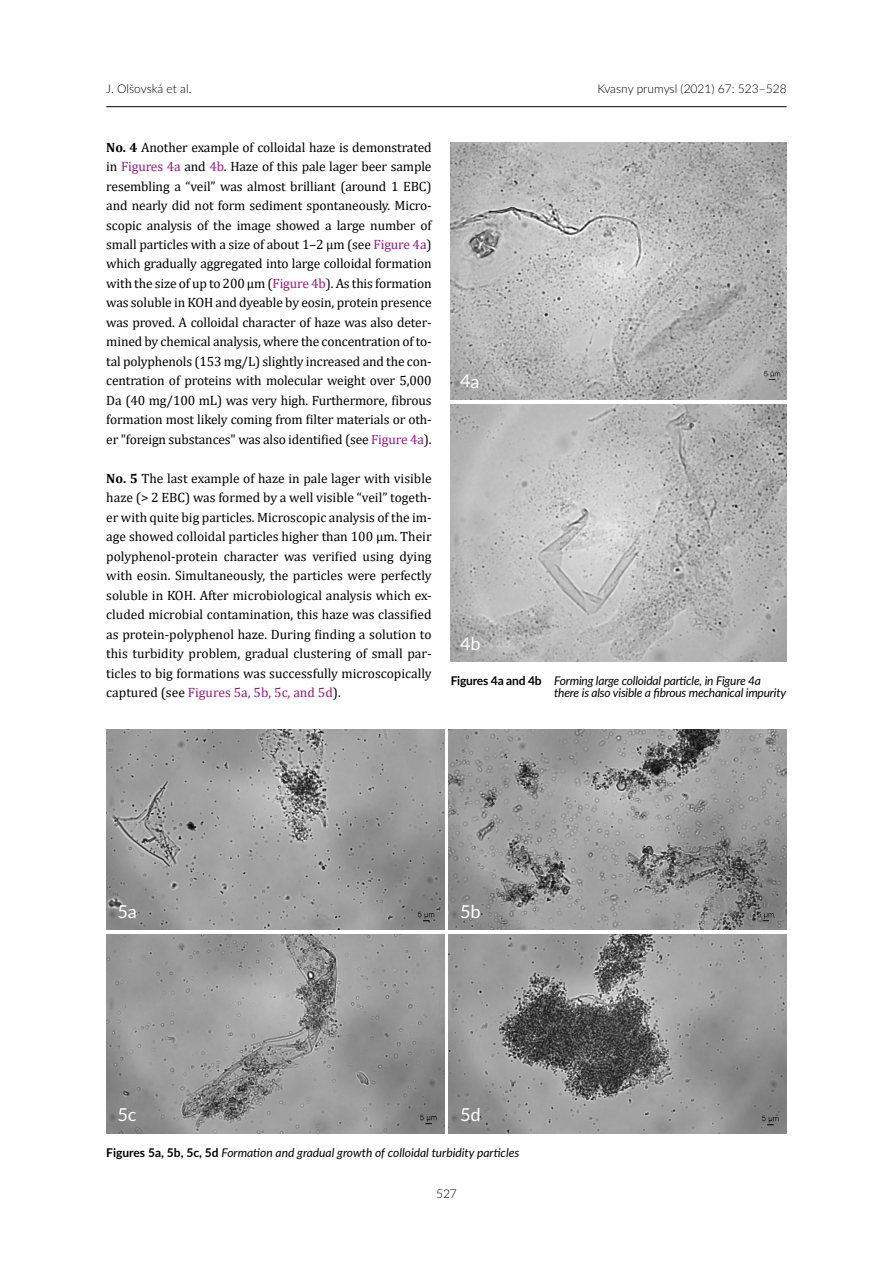
<style>
.page{position:relative;width:893px;height:1263px;background:#fff}
.page>*{position:absolute;margin:0;border:0;box-sizing:border-box;transform-origin:0 0}
.t1{font:13.5px/19.5px "Cambria";letter-spacing:-.01em;color:#000;text-align:justify}
.t2{font:italic 12px/12px "Lato";letter-spacing:-.015em;color:#000}
.t3{font:300 12px "Lato";color:#000}
.s1{font-weight:700}
.s2{color:#951b81}
.s3{font-weight:700;font-style:normal}
</style>
<div class="page">
<hr style="left:106px;top:106px;width:681px;height:1px;background:#000">
<img style="left:451px;top:142px;width:336px;height:258px">
<img style="left:451px;top:404px;width:336px;height:257px">
<img style="left:106px;top:730px;width:338px;height:200px">
<img style="left:449px;top:730px;width:337px;height:200px">
<img style="left:106px;top:934px;width:338px;height:200px">
<img style="left:449px;top:934px;width:338px;height:200px">
<svg style="left:119px;top:1108px;width:17px;height:13px"></svg>
<svg style="left:461px;top:1108px;width:19px;height:13px"></svg>
<svg style="left:119px;top:905px;width:17px;height:14px"></svg>
<svg style="left:461px;top:905px;width:19px;height:14px"></svg>
<svg style="left:460px;top:374px;width:18px;height:14px"></svg>
<svg style="left:460px;top:637px;width:20px;height:14px"></svg>
<p class="t3" style="left:106px;top:80px;width:87px">J. Olšovská et al.</p>
<p class="t3" style="left:597px;top:80px;width:191px">Kvasny prumysl (2021) 67: 523–528</p>
<p class="t1" style="left:106px;top:137px;width:327px"><span class="s1">No. 4</span> Another example of colloidal haze is demonstrated in <span class="s2">Figures 4a</span> and <span class="s2">4b</span>. Haze of this pale lager beer sample resembling a “veil” was almost brilliant (around 1 EBC) and nearly did not form sediment spontaneously. Micro&shy;scopic analysis of the image showed a large number of small particles with a size of about 1–2 µm (see <span class="s2">Figure 4a</span>) which gradually aggregated into large colloidal formation with the size of up to 200 µm (<span class="s2">Figure 4b</span>). As this formation was soluble in KOH and dyeable by eosin, protein presence was proved. A colloidal character of haze was also deter&shy;mined by chemical analysis, where the concentration of to&shy;tal polyphenols (153 mg/L) slightly increased and the con&shy;centration of proteins with molecular weight over 5,000<br>Da (40 mg/100 mL) was very high. Furthermore, fibrous formation most likely coming from filter materials or oth&shy;er "foreign substances" was also identified (see <span class="s2">Figure 4a</span>).</p>
<p class="t1" style="left:106px;top:469px;width:327px"><span class="s1">No. 5</span> The last example of haze in pale lager with visible haze (&gt; 2 EBC) was formed by a well visible “veil” togeth&shy;er with quite big particles. Microscopic analysis of the im&shy;age showed colloidal particles higher than 100 µm. Their polyphenol-protein character was verified using dying with eosin. Simultaneously, the particles were perfectly soluble in KOH. After microbiological analysis which ex&shy;cluded microbial contamination, this haze was classified as protein-polyphenol haze. During finding a solution to this turbidity problem, gradual clustering of small par&shy;ticles to big formations was successfully microscopically captured (see <span class="s2">Figures 5a, 5b, 5c, and 5d</span>).</p>
<p class="t2" style="left:554px;top:674px;width:233px;text-indent:-104px"><span class="s3">Figures 4a and 4b</span> Forming large colloidal particle, in Figure 4a there is also visible a fibrous mechanical impurity</p>
<p class="t2" style="left:106px;top:1146px;width:414px"><span class="s3">Figures 5a, 5b, 5c, 5d</span> Formation and gradual growth of colloidal turbidity particles</p>
<p class="t3" style="left:436px;top:1185px;width:22px">527</p>
</div>
